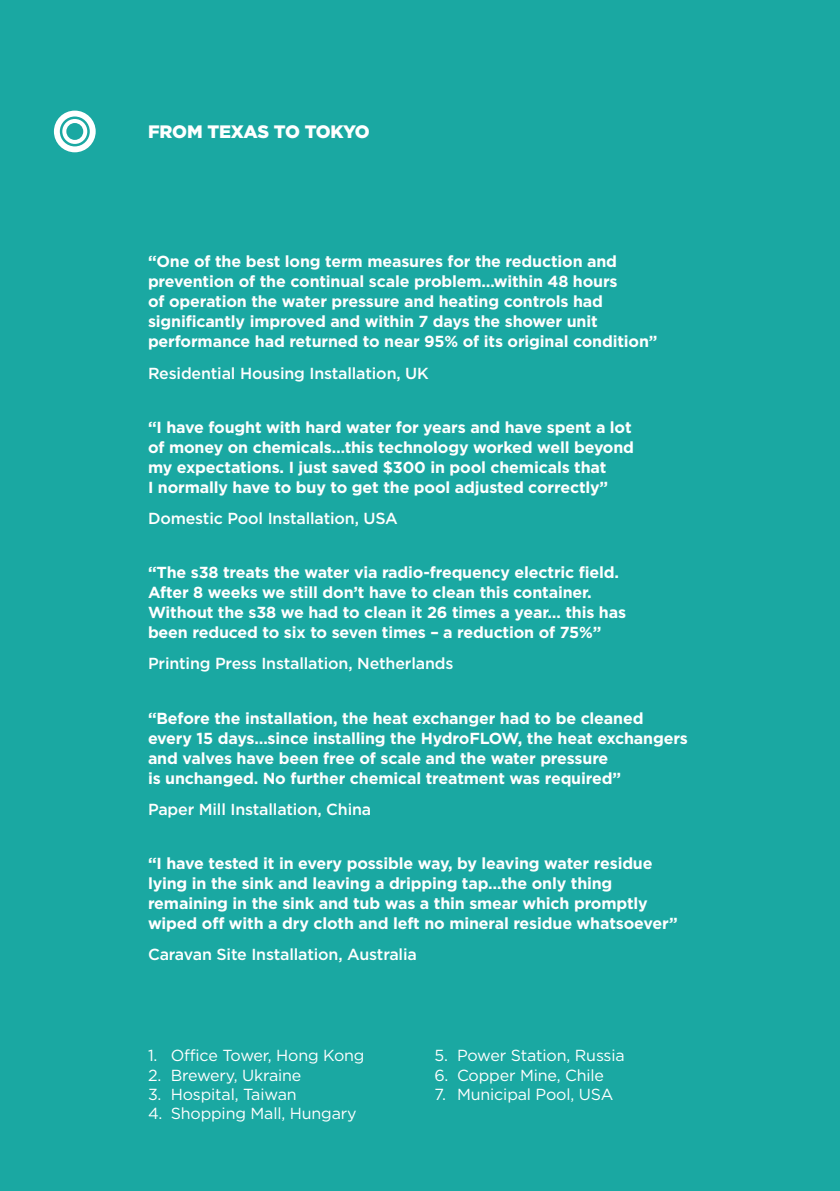
<style>
.page{position:relative;width:840px;height:1191px;background:#fff}
.page>*{position:absolute;margin:0;border:0;box-sizing:border-box;transform-origin:0 0}
.t1{font:900 18px "Gotham HTF";letter-spacing:-.015em;color:#fff}
.t2{font:700 16px/20px "Gotham HTF";letter-spacing:-.01em;color:#fff}
.t3{font:500 16px "Gotham HTF";letter-spacing:-.01em;color:#fff}
.t4{font:16px "Gotham HTF";letter-spacing:-.01em;color:#fff}
</style>
<div class="page">
<div style="left:0;top:0;width:839px;height:1191px;background:#1aa8a2"></div>
<svg style="left:54px;top:111px;width:42px;height:41px"></svg>
<p class="t1" style="left:148px;top:121px;width:223px">FROM TEXAS TO TOKYO</p>
<p class="t2" style="left:148px;top:251px;width:510px">“One of the best long term measures for the reduction and prevention of the continual scale problem…within 48 hours<br>of operation the water pressure and heating controls had significantly improved and within 7 days the shower unit performance had returned to near 95% of its original condition”</p>
<p class="t3" style="left:148px;top:364px;width:282px">Residential Housing Installation, UK</p>
<p class="t2" style="left:148px;top:416px;width:487px">“I have fought with hard water for years and have spent a lot of money on chemicals…this technology worked well beyond my expectations. I just saved $300 in pool chemicals that<br>I normally have to buy to get the pool adjusted correctly”</p>
<p class="t3" style="left:148px;top:509px;width:251px">Domestic Pool Installation, USA</p>
<p class="t2" style="left:148px;top:562px;width:479px">“The s38 treats the water via radio-frequency electric field.<br>After 8 weeks we still don’t have to clean this container.<br>Without the s38 we had to clean it 26 times a year… this has been reduced to six to seven times – a reduction of 75%”</p>
<p class="t3" style="left:148px;top:654px;width:307px">Printing Press Installation, Netherlands</p>
<p class="t2" style="left:148px;top:707px;width:541px">“Before the installation, the heat exchanger had to be cleaned every 15 days…since installing the HydroFLOW, the heat exchangers and valves have been free of scale and the water pressure<br>is unchanged. No further chemical treatment was required”</p>
<p class="t3" style="left:148px;top:800px;width:225px">Paper Mill Installation, China</p>
<p class="t2" style="left:148px;top:853px;width:531px">“I have tested it in every possible way, by leaving water residue lying in the sink and leaving a dripping tap…the only thing remaining in the sink and tub was a thin smear which promptly wiped off with a dry cloth and left no mineral residue whatsoever”</p>
<p class="t3" style="left:148px;top:945px;width:270px">Caravan Site Installation, Australia</p>
<p class="t4" style="left:148px;top:1046px;width:218px">1. Office Tower, Hong Kong</p>
<p class="t4" style="left:148px;top:1066px;width:155px">2. Brewery, Ukraine</p>
<p class="t4" style="left:148px;top:1085px;width:150px">3. Hospital, Taiwan</p>
<p class="t4" style="left:148px;top:1104px;width:210px">4. Shopping Mall, Hungary</p>
<p class="t4" style="left:434px;top:1046px;width:192px">5. Power Station, Russia</p>
<p class="t4" style="left:434px;top:1066px;width:171px">6. Copper Mine, Chile</p>
<p class="t4" style="left:434px;top:1085px;width:180px">7. Municipal Pool, USA</p>
</div>
